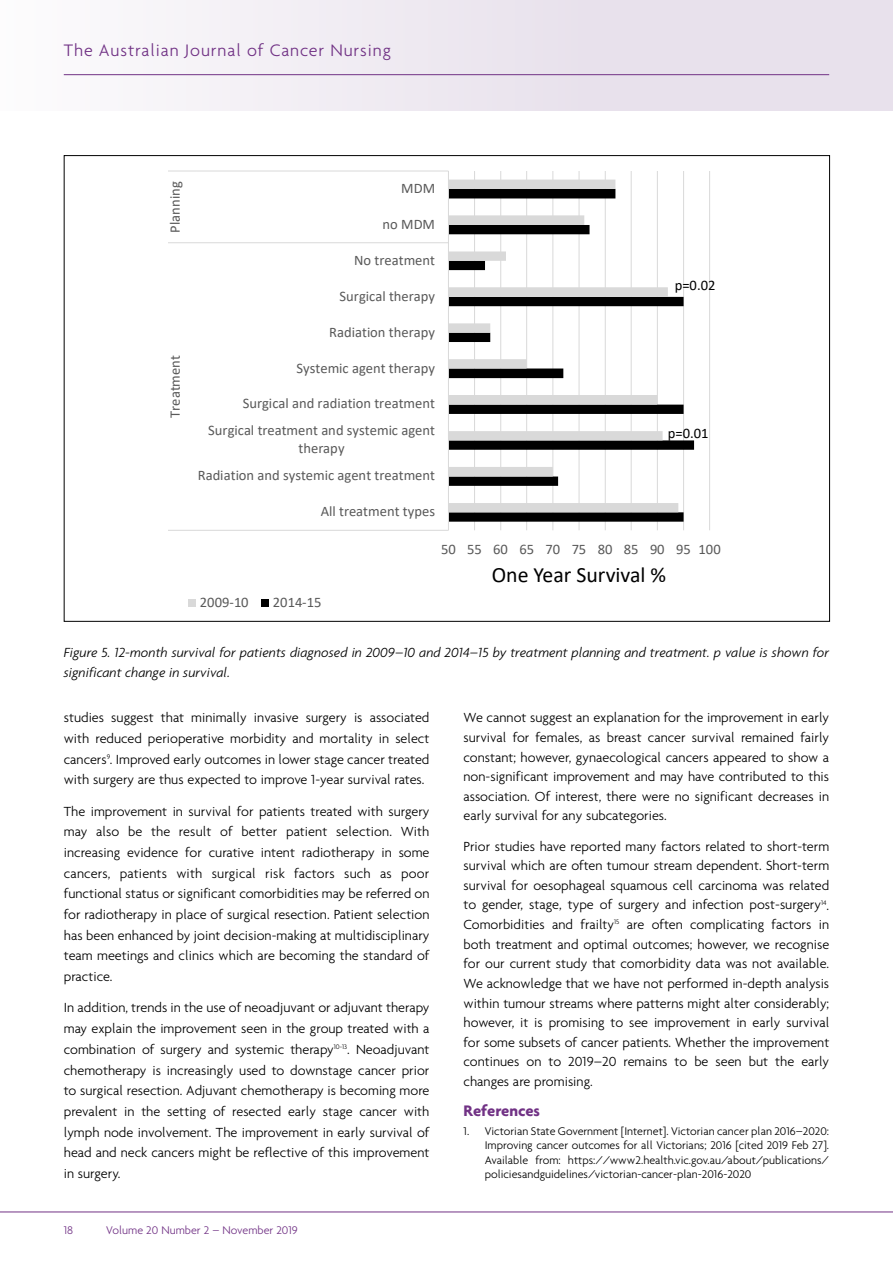
<style>
.page{position:relative;width:893px;height:1263px;background:#fff}
.page>*{position:absolute;margin:0;border:0;box-sizing:border-box;transform-origin:0 0}
.t1{font:21.9px "Calibri";color:#000}
.t2{font:300 18px "Agenda";letter-spacing:.05em;color:#713285}
.t3{font:700 16.5px "Agenda";color:#713285}
.t4{font:14.55px/17.7px "Calibri";color:#595959;text-align:center}
.t5{font:14.55px "Calibri";color:#000}
.t6{font:300 14.25px/20.7px "Agenda";color:#000;text-align:justify}
.t7{font:italic 300 14.25px/19.5px "Agenda";color:#000}
.t8{font:13.35px "Calibri";color:#000}
.t9{font:300 12px/14.4px "Agenda";color:#000;text-align:justify}
.t10{font:300 12px "Agenda";color:#713285}
</style>
<div class="page">
<div style="left:0;top:0;width:893px;height:111px;background:linear-gradient(to right,#faf9fb,#e3dbe8)"></div>
<hr style="left:0;top:1211px;width:893px;height:1px;background:#713285">
<hr style="left:64px;top:74px;width:765px;height:1px;background:#713285">
<svg style="left:168px;top:170px;width:542px;height:437px"></svg>
<p class="t2" style="left:64px;top:40px;width:329px">The Australian Journal of Cancer Nursing</p>
<p class="t4" style="left:166px;top:232px;width:53px;rotate:-90deg">Planning</p>
<p class="t4" style="left:166px;top:418px;width:64px;rotate:-90deg">Treatment</p>
<p class="t4" style="left:401px;top:179px;width:35px">MDM</p>
<p class="t4" style="left:382px;top:215px;width:54px">no MDM</p>
<p class="t4" style="left:354px;top:251px;width:82px">No treatment</p>
<p class="t4" style="left:340px;top:287px;width:97px">Surgical therapy</p>
<p class="t4" style="left:329px;top:323px;width:107px">Radiation therapy</p>
<p class="t4" style="left:297px;top:358px;width:140px">Systemic agent therapy</p>
<p class="t4" style="left:243px;top:394px;width:194px">Surgical and radiation treatment</p>
<p class="t4" style="left:208px;top:421px;width:228px">Surgical treatment and systemic agent therapy</p>
<p class="t4" style="left:198px;top:466px;width:239px">Radiation and systemic agent treatment</p>
<p class="t4" style="left:321px;top:502px;width:116px">All treatment types</p>
<p class="t5" style="left:675px;top:275px;width:42px">p=0.02</p>
<p class="t5" style="left:668px;top:423px;width:42px">p=0.01</p>
<p class="t4" style="left:441px;top:540px;width:281px">50 55 60 65 70 75 80 85 90 95 100</p>
<p class="t4" style="left:200px;top:593px;width:50px">2009-10</p>
<p class="t4" style="left:273px;top:593px;width:50px">2014-15</p>
<h1 class="t1" style="left:492px;top:559px;width:176px">One Year Survival %</h1>
<p class="t7" style="left:64px;top:643px;width:767px">Figure 5. 12-month survival for patients diagnosed in 2009–10 and 2014–15 by treatment planning and treatment. p value is shown for significant change in survival.</p>
<p class="t6" style="left:64px;top:707px;width:367px">studies suggest that minimally invasive surgery is associated with reduced perioperative morbidity and mortality in select cancers<sup>9</sup>. Improved early outcomes in lower stage cancer treated with surgery are thus expected to improve 1-year survival rates.</p>
<p class="t6" style="left:64px;top:800px;width:367px">The improvement in survival for patients treated with surgery may also be the result of better patient selection. With increasing evidence for curative intent radiotherapy in some cancers, patients with surgical risk factors such as poor functional status or significant comorbidities may be referred on for radiotherapy in place of surgical resection. Patient selection has been enhanced by joint decision-making at multidisciplinary team meetings and clinics which are becoming the standard of practice.</p>
<p class="t6" style="left:64px;top:997px;width:367px">In addition, trends in the use of neoadjuvant or adjuvant therapy may explain the improvement seen in the group treated with a combination of surgery and systemic therapy<sup>10-13</sup>. Neoadjuvant chemotherapy is increasingly used to downstage cancer prior to surgical resection. Adjuvant chemotherapy is becoming more prevalent in the setting of resected early stage cancer with lymph node involvement. The improvement in early survival of head and neck cancers might be reflective of this improvement in surgery.</p>
<p class="t6" style="left:463px;top:708px;width:367px;line-height:19.6px">We cannot suggest an explanation for the improvement in early survival for females, as breast cancer survival remained fairly constant; however, gynaecological cancers appeared to show a non-significant improvement and may have contributed to this association. Of interest, there were no significant decreases in early survival for any subcategories.</p>
<p class="t6" style="left:463px;top:836px;width:367px;line-height:19.6px">Prior studies have reported many factors related to short-term survival which are often tumour stream dependent. Short-term survival for oesophageal squamous cell carcinoma was related to gender, stage, type of surgery and infection post-surgery<sup>14</sup>.<br>Comorbidities and frailty<sup>15</sup> are often complicating factors in both treatment and optimal outcomes; however, we recognise for our current study that comorbidity data was not available.<br>We acknowledge that we have not performed in-depth analysis within tumour streams where patterns might alter considerably; however, it is promising to see improvement in early survival for some subsets of cancer patients. Whether the improvement continues on to 2019–20 remains to be seen but the early changes are promising.</p>
<p class="t3" style="left:463px;top:1101px;width:78px">References</p>
<p class="t9" style="left:485px;top:1123px;width:346px;text-indent:-21px">1. Victorian State Government [Internet]. Victorian cancer plan 2016–2020:<br>Improving cancer outcomes for all Victorians; 2016 [cited 2019 Feb 27].<br>Available from: https://www2.health.vic.gov.au/about/publications/ policiesandguidelines/victorian-cancer-plan-2016-2020</p>
<p class="t8" style="left:705px;top:726px;width:8px">9</p>
<p class="t10" style="left:64px;top:1223px;width:11px">18</p>
<p class="t10" style="left:106px;top:1223px;width:193px">Volume 20 Number 2 – November 2019</p>
</div>
